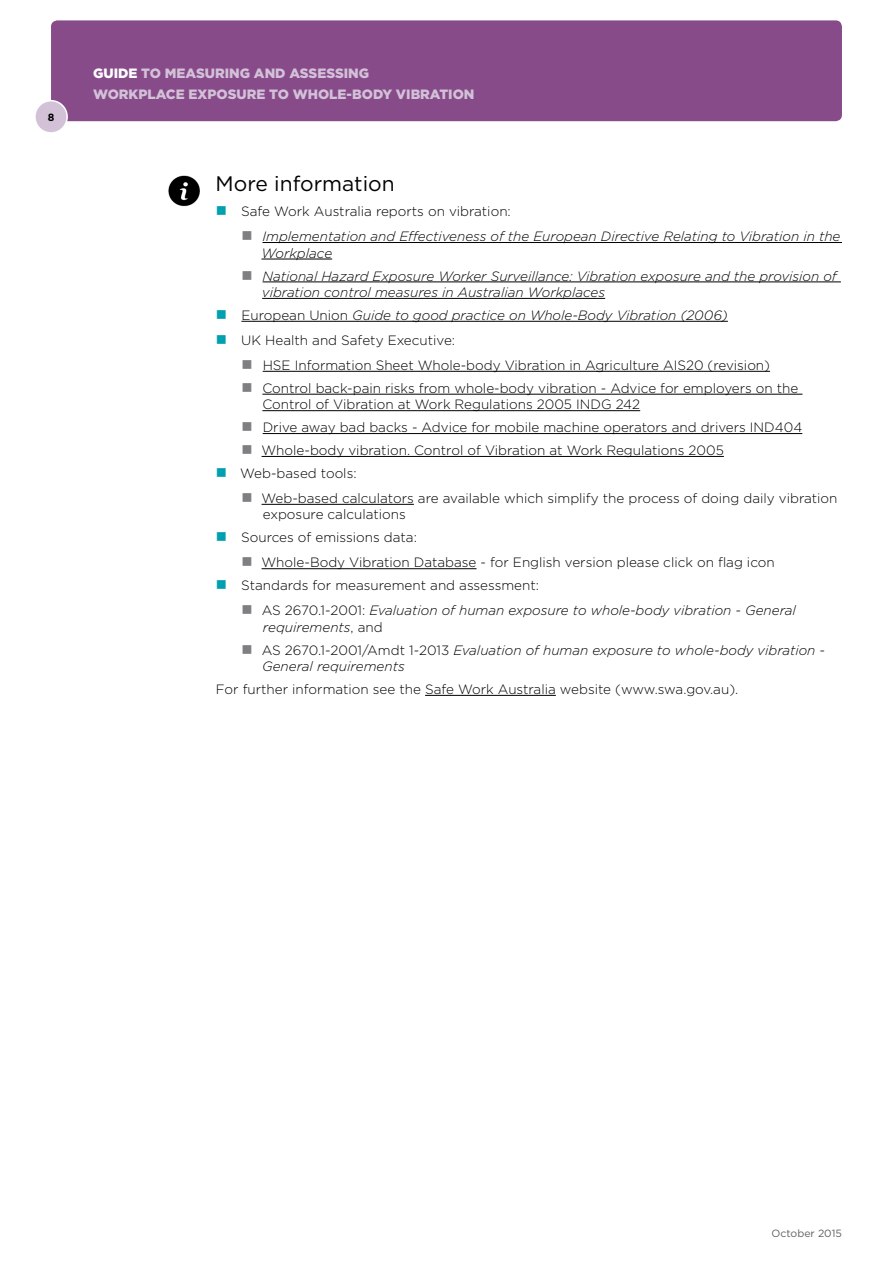
<style>
.page{position:relative;width:893px;height:1263px;background:#fff}
.page>*{position:absolute;margin:0;border:0;box-sizing:border-box;transform-origin:0 0}
.Header_2{font:21px "Gotham";color:#000}
.Body_copy{font:300 13.5px/16.5px "Gotham";color:#000}
.t1{font:italic 300 13.5px/16.5px "Gotham";color:#000}
.t2{font:900 13.5px/21px "Gotham";color:#d3c1d8}
.t3{font:10.5px "Gotham";color:#5f6062}
.t4{font:700 10.5px "Gotham";color:#000}
.s1{color:#fff}
.s2{font-style:normal}
</style>
<div class="page">
<div style="left:51px;top:20px;width:791px;height:101px;background:#874b8a;border-radius:6px"></div>
<div style="left:35px;top:101px;width:32px;height:32px;background:#d3c1d8;border-radius:50%"></div>
<div style="left:34px;top:100px;width:34px;height:34px;border:2px solid #fff;border-radius:50%"></div>
<hr style="left:262px;top:242px;width:580px;height:1px;background:#000">
<hr style="left:261px;top:259px;width:71px;height:1px;background:#000">
<hr style="left:263px;top:282px;width:578px;height:1px;background:#000">
<hr style="left:262px;top:298px;width:343px;height:1px;background:#000">
<hr style="left:241px;top:321px;width:487px;height:1px;background:#000">
<hr style="left:263px;top:371px;width:507px;height:1px;background:#000">
<hr style="left:262px;top:394px;width:540px;height:1px;background:#000">
<hr style="left:262px;top:410px;width:378px;height:1px;background:#000">
<hr style="left:263px;top:433px;width:539px;height:1px;background:#000">
<hr style="left:262px;top:456px;width:462px;height:1px;background:#000">
<hr style="left:262px;top:504px;width:152px;height:1px;background:#000">
<hr style="left:262px;top:568px;width:214px;height:1px;background:#000">
<hr style="left:425px;top:695px;width:131px;height:1px;background:#000">
<img style="left:168px;top:175px;width:32px;height:32px">
<p class="t4" style="left:48px;top:111px;width:8px">8</p>
<p class="t2" style="left:93px;top:62px;width:383px"><span class="s1">GUIDE</span> TO MEASURING AND ASSESSING<br>WORKPLACE EXPOSURE TO WHOLE-BODY VIBRATION</p>
<p class="Header_2" style="left:216px;top:171px;width:181px">More information</p>
<p class="Body_copy" style="left:241px;top:203px;width:271px">Safe Work Australia reports on vibration:</p>
<p class="t1" style="left:261px;top:228px;width:580px">Implementation and Effectiveness of the European Directive Relating to Vibration in the<br>Workplace</p>
<p class="t1" style="left:262px;top:267px;width:576px">National Hazard Exposure Worker Surveillance: Vibration exposure and the provision of vibration control measures in Australian Workplaces</p>
<p class="t1" style="left:241px;top:307px;width:488px"><span class="s2">European Union</span> Guide to good practice on Whole-Body Vibration (2006)</p>
<p class="Body_copy" style="left:241px;top:332px;width:215px">UK Health and Safety Executive:</p>
<p class="Body_copy" style="left:263px;top:357px;width:509px">HSE Information Sheet Whole-body Vibration in Agriculture AIS20 (revision)</p>
<p class="Body_copy" style="left:262px;top:380px;width:537px">Control back-pain risks from whole-body vibration - Advice for employers on the<br>Control of Vibration at Work Regulations 2005 INDG 242</p>
<p class="Body_copy" style="left:263px;top:419px;width:541px">Drive away bad backs - Advice for mobile machine operators and drivers IND404</p>
<p class="Body_copy" style="left:262px;top:442px;width:464px">Whole-body vibration. Control of Vibration at Work Regulations 2005</p>
<p class="Body_copy" style="left:240px;top:465px;width:118px">Web-based tools:</p>
<p class="Body_copy" style="left:262px;top:490px;width:577px">Web-based calculators are available which simplify the process of doing daily vibration exposure calculations</p>
<p class="Body_copy" style="left:241px;top:529px;width:177px">Sources of emissions data:</p>
<p class="Body_copy" style="left:262px;top:554px;width:515px">Whole-Body Vibration Database - for English version please click on flag icon</p>
<p class="Body_copy" style="left:241px;top:577px;width:299px">Standards for measurement and assessment:</p>
<p class="t1" style="left:262px;top:602px;width:536px"><span class="s2">AS 2670.1-2001:</span> Evaluation of human exposure to whole-body vibration - General requirements<span class="s2">, and</span></p>
<p class="t1" style="left:262px;top:641px;width:565px"><span class="s2">AS 2670.1-2001/Amdt 1-2013</span> Evaluation of human exposure to whole-body vibration -<br>General requirements</p>
<p class="Body_copy" style="left:216px;top:681px;width:524px">For further information see the Safe Work Australia website (www.swa.gov.au).</p>
<p class="t3" style="left:772px;top:1227px;width:72px">October 2015</p>
</div>
